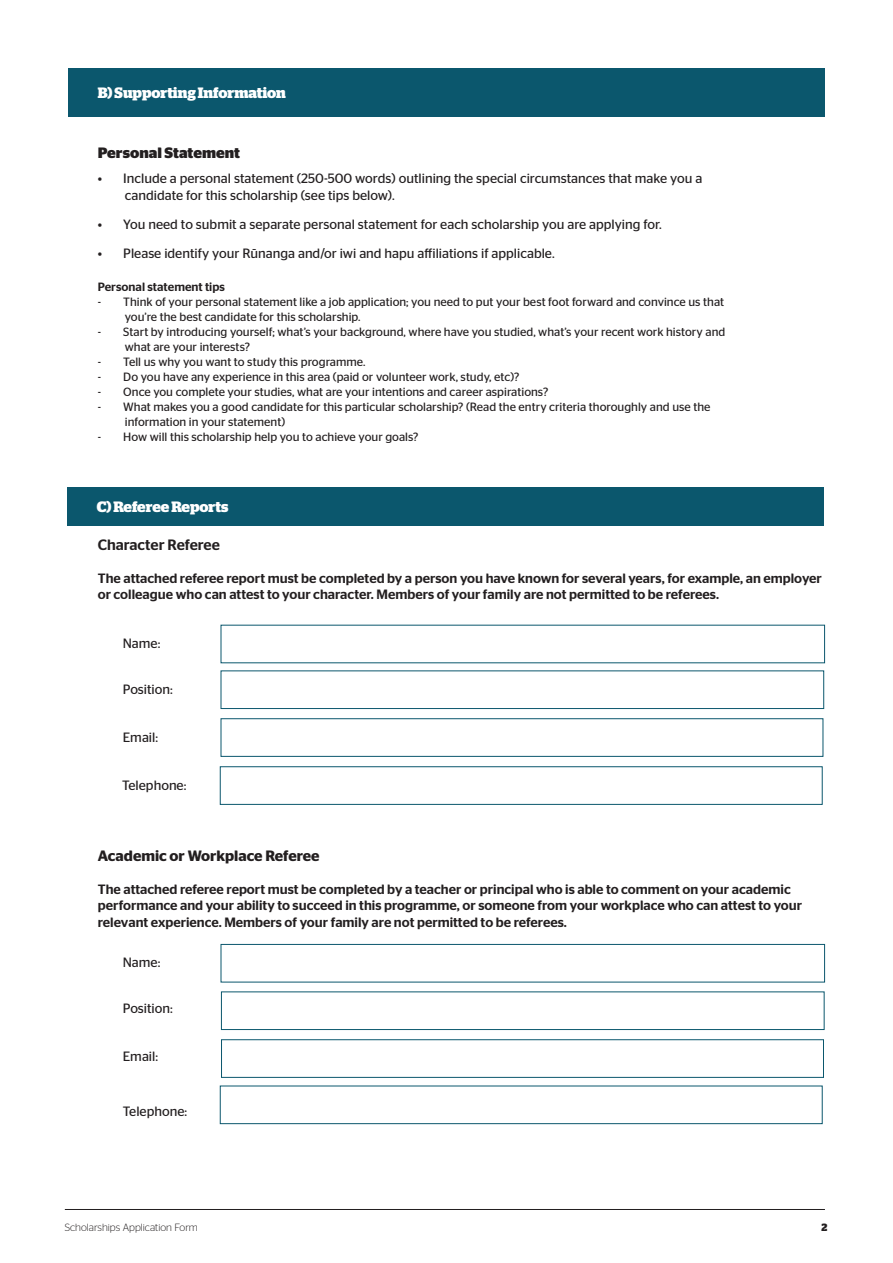
<style>
.page{position:relative;width:893px;height:1263px;background:#fff}
.page>*{position:absolute;margin:0;border:0;box-sizing:border-box;transform-origin:0 0}
.Numbered_reverse_tex{font:700 15px "Stag";color:#fff}
.Body{font:600 15px "Stag Sans";color:#231f20}
.Body-2{font:700 15px "Stag Sans";color:#231f20}
.Body-3{font:500 15px "Stag Sans";color:#231f20}
.Body-4{font:500 13.5px/16.5px "Stag Sans";color:#231f20}
.Body-5{font:13.5px/16.5px "Stag Sans";color:#231f20}
.Body-6{font:12px/15px "Stag Sans";color:#231f20}
.Body-7{font:500 12px "Stag Sans";color:#231f20}
.t1{font:300 10.5px "Stag Sans";color:#231f20}
.t2{font:700 10.5px "Stag";color:#231f20}
</style>
<div class="page">
<hr style="left:65px;top:1209px;width:760px;height:1px;background:#231f20">
<div style="left:68px;top:68px;width:757px;height:49px;background:#0b576d"></div>
<div style="left:67px;top:487px;width:757px;height:38px;background:#0b576d"></div>
<div style="left:221px;top:670px;width:603px;height:39px;border:1px solid #0b576d"></div>
<div style="left:221px;top:718px;width:602px;height:39px;border:1px solid #0b576d"></div>
<div style="left:220px;top:766px;width:603px;height:39px;border:1px solid #0b576d"></div>
<div style="left:221px;top:944px;width:604px;height:38px;border:1px solid #0b576d"></div>
<div style="left:221px;top:991px;width:603px;height:39px;border:1px solid #0b576d"></div>
<div style="left:221px;top:1039px;width:603px;height:39px;border:1px solid #0b576d"></div>
<div style="left:220px;top:1085px;width:603px;height:39px;border:1px solid #0b576d"></div>
<p class="Numbered_reverse_tex" style="left:98px;top:84px;width:190px">B) Supporting Information</p>
<p class="Body-2" style="left:98px;top:144px;width:144px">Personal Statement</p>
<p class="Body-5" style="left:125px;top:170px;width:579px;text-indent:-27px">• Include a personal statement (250-500 words) outlining the special circumstances that make you a candidate for this scholarship (see tips below).</p>
<p class="Body-5" style="left:98px;top:216px;width:566px">• You need to submit a separate personal statement for each scholarship you are applying for.</p>
<p class="Body-5" style="left:98px;top:245px;width:458px">• Please identify your Rūnanga and/or iwi and hapu affiliations if applicable.</p>
<p class="Body-7" style="left:98px;top:280px;width:129px">Personal statement tips</p>
<p class="Body-6" style="left:125px;top:295px;width:601px;text-indent:-27px">- Think of your personal statement like a job application; you need to put your best foot forward and convince us that you’re the best candidate for this scholarship.</p>
<p class="Body-6" style="left:125px;top:325px;width:602px;text-indent:-27px">- Start by introducing yourself; what’s your background, where have you studied, what’s your recent work history and what are your interests?</p>
<p class="Body-6" style="left:98px;top:355px;width:269px">- Tell us why you want to study this programme.</p>
<p class="Body-6" style="left:98px;top:370px;width:423px">- Do you have any experience in this area (paid or volunteer work, study, etc)?</p>
<p class="Body-6" style="left:98px;top:385px;width:452px">- Once you complete your studies, what are your intentions and career aspirations?</p>
<p class="Body-6" style="left:125px;top:400px;width:587px;text-indent:-27px">- What makes you a good candidate for this particular scholarship? (Read the entry criteria thoroughly and use the information in your statement)</p>
<p class="Body-6" style="left:98px;top:430px;width:322px">- How will this scholarship help you to achieve your goals?</p>
<p class="Numbered_reverse_tex" style="left:97px;top:498px;width:133px">C) Referee Reports</p>
<p class="Body-3" style="left:98px;top:536px;width:124px">Character Referee</p>
<p class="Body-4" style="left:98px;top:570px;width:725px">The attached referee report must be completed by a person you have known for several years, for example, an employer or colleague who can attest to your character. Members of your family are not permitted to be referees.</p>
<p class="Body-5" style="left:123px;top:635px;width:39px">Name:</p>
<p class="Body-5" style="left:123px;top:681px;width:52px">Position:</p>
<p class="Body-5" style="left:123px;top:728px;width:37px">Email:</p>
<p class="Body-5" style="left:122px;top:776px;width:66px">Telephone:</p>
<p class="Body" style="left:98px;top:847px;width:223px">Academic or Workplace Referee</p>
<p class="Body-4" style="left:98px;top:881px;width:706px">The attached referee report must be completed by a teacher or principal who is able to comment on your academic performance and your ability to succeed in this programme, or someone from your workplace who can attest to your relevant experience. Members of your family are not permitted to be referees.</p>
<p class="Body-5" style="left:123px;top:954px;width:39px">Name:</p>
<p class="Body-5" style="left:123px;top:1000px;width:52px">Position:</p>
<p class="Body-5" style="left:123px;top:1048px;width:37px">Email:</p>
<p class="Body-5" style="left:123px;top:1102px;width:66px">Telephone:</p>
<p class="t1" style="left:65px;top:1221px;width:135px">Scholarships Application Form</p>
<p class="t2" style="left:821px;top:1221px;width:7px">2</p>
</div>
